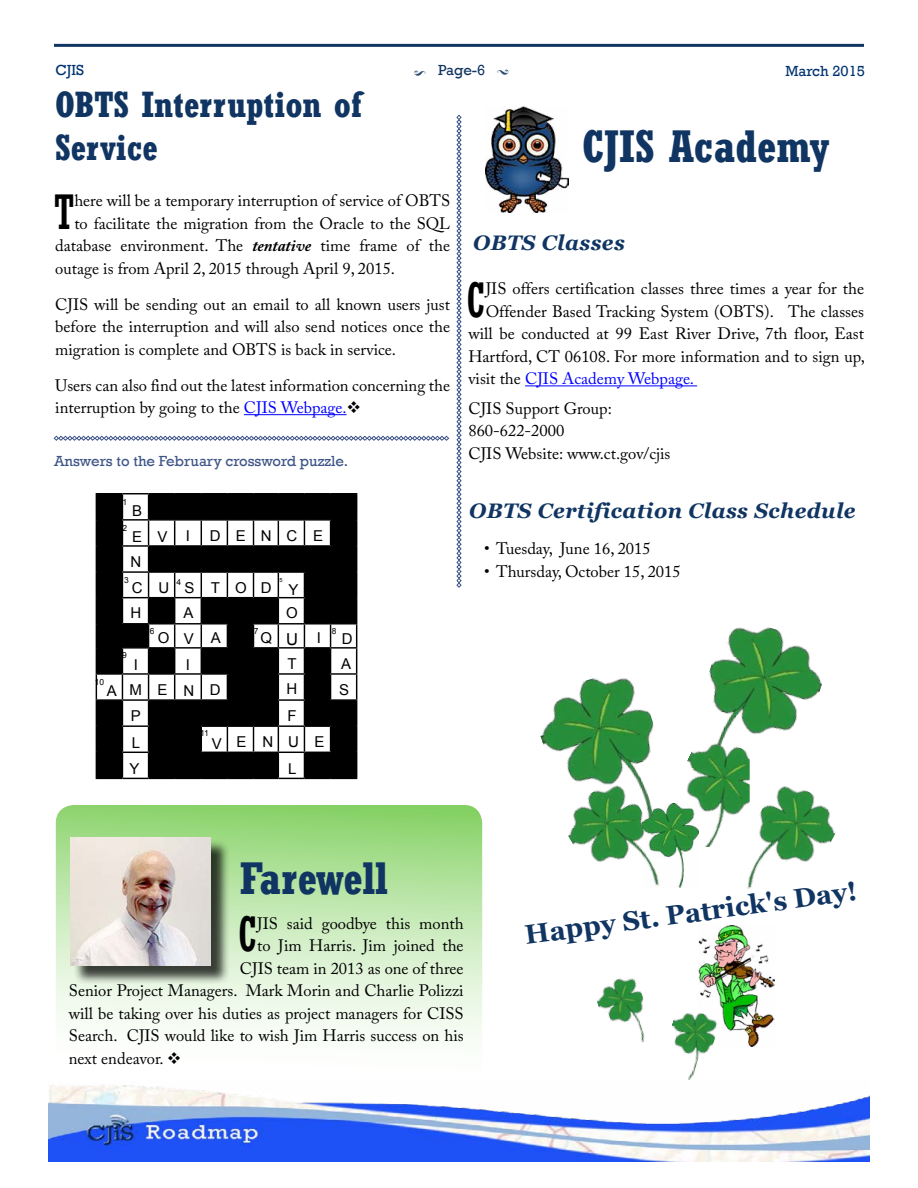
<style>
.page{position:relative;width:918px;height:1188px;background:#fff}
.page>*{position:absolute;margin:0;border:0;box-sizing:border-box;transform-origin:0 0}
.t1{font:condensed 47.1px "Rockwell";color:#000}
.t2{font:700 condensed 45px "Rockwell";color:#103562}
.t3{font:700 condensed 36px/43.2px "Rockwell";color:#103562}
.t4{font:700 27px "Georgia";color:#103562}
.t5{font:italic 700 21px "Georgia";letter-spacing:.02em;color:#103562}
.t6{font:16.5px/22.5px "Adobe Caslon Pro";color:#000}
.t7{font:16.5px "Adobe Caslon Pro";color:#00f}
.t8{font:16.5px "Arial";color:#000}
.t9{font:15.9px "Arial";color:#000}
.t10{font:15px/26.7px "Arial";letter-spacing:1.015em;color:#000}
.t11{font:15px "Rockwell";color:#3f5588}
.t12{font:15px "Rockwell";color:#003471}
.t13{font:15px "Rockwell";color:#103562}
.t14{font:8.4px "Arial";color:#000}
.t15{font:5.55px "Arial";color:#000}
.s1{font-family:"WW Designs";font-size:18px}
.s2{font-weight:700;font-style:italic}
.s3{color:#00f}
.s4{color:#000}
</style>
<div class="page">
<img style="left:48px;top:1085px;width:822px;height:76px">
<hr style="left:54px;top:44px;width:810px;height:3px;background:#103562">
<hr style="left:244px;top:414px;width:103px;height:1px;background:#00f">
<img style="left:709px;top:627px;width:113px;height:107px">
<img style="left:686px;top:733px;width:64px;height:114px">
<img style="left:726px;top:777px;width:110px;height:112px">
<img style="left:597px;top:978px;width:48px;height:65px">
<img style="left:540px;top:678px;width:137px;height:180px">
<img style="left:642px;top:804px;width:56px;height:83px">
<img style="left:672px;top:1013px;width:38px;height:68px">
<svg style="left:56px;top:805px;width:426px;height:235px;background:#c7eab9"></svg>
<svg style="left:456px;top:115px;width:6px;height:473px"></svg>
<img style="left:485px;top:107px;width:83px;height:105px">
<svg style="left:54px;top:436px;width:395px;height:5px"></svg>
<hr style="left:525px;top:385px;width:172px;height:1px;background:#00f">
<svg style="left:96px;top:493px;width:261px;height:286px"></svg>
<img style="left:698px;top:926px;width:77px;height:121px">
<div style="left:72px;top:839px;width:158px;height:145px;background:#000;opacity:.75"></div>
<img style="left:71px;top:837px;width:140px;height:129px">
<p class="t12" style="left:56px;top:61px;width:30px">CJIS</p>
<p class="t13" style="left:438px;top:61px;width:72px">Page-6 <span class="s1">L</span></p>
<p class="t12" style="left:786px;top:62px;width:81px">March 2015</p>
<h3 class="t3" style="left:55px;top:83px;width:308px">OBTS Interruption of<br>Service</h3>
<h1 class="t1" style="left:54px;top:185px;width:22px">T</h1>
<p class="t6" style="left:74px;top:189px;width:377px">here will be a temporary interruption of service of OBTS</p>
<p class="t6" style="left:74px;top:212px;width:377px">to facilitate the migration from the Oracle to the SQL</p>
<p class="t6" style="left:55px;top:234px;width:396px">database environment. The <span class="s2">tentative</span> time frame of the</p>
<p class="t6" style="left:55px;top:257px;width:341px">outage is from April 2, 2015 through April 9, 2015.</p>
<p class="t6" style="left:55px;top:293px;width:396px;text-align:justify">CJIS will be sending out an email to all known users just before the interruption and will also send notices once the migration is complete and OBTS is back in service.</p>
<p class="t6" style="left:55px;top:374px;width:396px">Users can also find out the latest information concerning the interruption by going to the <span class="s3">CJIS Webpage.</span>❖</p>
<p class="t11" style="left:54px;top:452px;width:296px">Answers to the February crossword puzzle.</p>
<p class="t14" style="left:122px;top:496px;width:6px">1</p>
<p class="t10" style="left:132px;top:498px;width:12px">B</p>
<p class="t14" style="left:122px;top:523px;width:6px">2</p>
<p class="t10" style="left:130px;top:524px;width:14px;line-height:25.7px;text-align:justify">E N C H</p>
<p class="t10" style="left:157px;top:523px;width:34px">V I</p>
<p class="t10" style="left:210px;top:522px;width:12px">D</p>
<p class="t10" style="left:261px;top:522px;width:64px">NCE</p>
<p class="t10" style="left:236px;top:522px;width:12px">E</p>
<p class="t14" style="left:124px;top:574px;width:6px">3</p>
<p class="t15" style="left:279px;top:576px;width:5px">5</p>
<p class="t14" style="left:177px;top:577px;width:6px">4</p>
<p class="t9" style="left:183px;top:575px;width:12px">S</p>
<p class="t10" style="left:158px;top:575px;width:142px">USTODY</p>
<p class="t10" style="left:286px;top:600px;width:13px">O</p>
<p class="t8" style="left:286px;top:629px;width:13px">U</p>
<p class="t10" style="left:287px;top:652px;width:12px;line-height:25.2px">T<br>H</p>
<p class="t10" style="left:287px;top:703px;width:13px">F<br>U<br>L</p>
<p class="t10" style="left:183px;top:600px;width:12px;line-height:25.8px">A<br>V<br>I<br>N</p>
<p class="t14" style="left:150px;top:626px;width:6px">6</p>
<p class="t14" style="left:254px;top:626px;width:6px">7</p>
<p class="t14" style="left:332px;top:626px;width:6px">8</p>
<p class="t10" style="left:158px;top:624px;width:13px">O</p>
<p class="t10" style="left:211px;top:625px;width:12px">A</p>
<p class="t10" style="left:261px;top:625px;width:13px">Q</p>
<p class="t10" style="left:317px;top:625px;width:6px">I</p>
<p class="t10" style="left:342px;top:626px;width:12px">D</p>
<p class="t14" style="left:122px;top:649px;width:6px">9</p>
<p class="t10" style="left:341px;top:651px;width:12px">A</p>
<p class="t10" style="left:134px;top:651px;width:6px">I</p>
<p class="t14" style="left:95px;top:676px;width:11px">10</p>
<p class="t10" style="left:107px;top:677px;width:62px">AME</p>
<p class="t10" style="left:210px;top:677px;width:12px">D</p>
<p class="t10" style="left:339px;top:677px;width:12px">S</p>
<p class="t10" style="left:130px;top:703px;width:13px;text-align:justify">P L Y</p>
<p class="t14" style="left:200px;top:728px;width:10px">11</p>
<p class="t10" style="left:237px;top:729px;width:38px">E N</p>
<p class="t10" style="left:314px;top:729px;width:12px">E</p>
<p class="t10" style="left:212px;top:730px;width:12px">V</p>
<h2 class="t2" style="left:582px;top:120px;width:249px">CJIS Academy</h2>
<p class="t5" style="left:473px;top:229px;width:153px">OBTS Classes</p>
<h1 class="t1" style="left:467px;top:273px;width:21px">C</h1>
<p class="t6" style="left:486px;top:277px;width:380px">JIS offers certification classes three times a year for the</p>
<p class="t6" style="left:486px;top:300px;width:380px">Offender Based Tracking System (OBTS). The classes</p>
<p class="t6" style="left:468px;top:322px;width:397px">will be conducted at 99 East River Drive, 7th floor, East</p>
<p class="t6" style="left:468px;top:345px;width:398px">Hartford, CT 06108. For more information and to sign up,</p>
<p class="t7" style="left:468px;top:369px;width:227px"><span class="s4">visit the</span> CJIS Academy Webpage.</p>
<p class="t6" style="left:468px;top:397px;width:204px">CJIS Support Group:<br>860-622-2000<br>CJIS Website: www.ct.gov/cjis</p>
<p class="t5" style="left:469px;top:497px;width:388px">OBTS Certification Class Schedule</p>
<p class="t6" style="left:484px;top:537px;width:168px">• Tuesday, June 16, 2015</p>
<p class="t6" style="left:484px;top:560px;width:198px">• Thursday, October 15, 2015</p>
<h2 class="t2" style="left:240px;top:852px;width:150px">Farewell</h2>
<h1 class="t1" style="left:238px;top:907px;width:21px">C</h1>
<p class="t6" style="left:257px;top:912px;width:208px">JIS said goodbye this month</p>
<p class="t6" style="left:257px;top:934px;width:208px">to Jim Harris. Jim joined the</p>
<p class="t6" style="left:240px;top:957px;width:225px">CJIS team in 2013 as one of three</p>
<p class="t6" style="left:69px;top:979px;width:396px">Senior Project Managers. Mark Morin and Charlie Polizzi</p>
<p class="t6" style="left:69px;top:1002px;width:396px">will be taking over his duties as project managers for CISS</p>
<p class="t6" style="left:69px;top:1024px;width:396px">Search. CJIS would like to wish Jim Harris success on his</p>
<p class="t6" style="left:69px;top:1047px;width:114px">next endeavor. ❖</p>
<h3 class="t4" style="left:523px;top:919px;width:336px;rotate:-8deg">Happy St. Patrick's Day!</h3>
</div>
